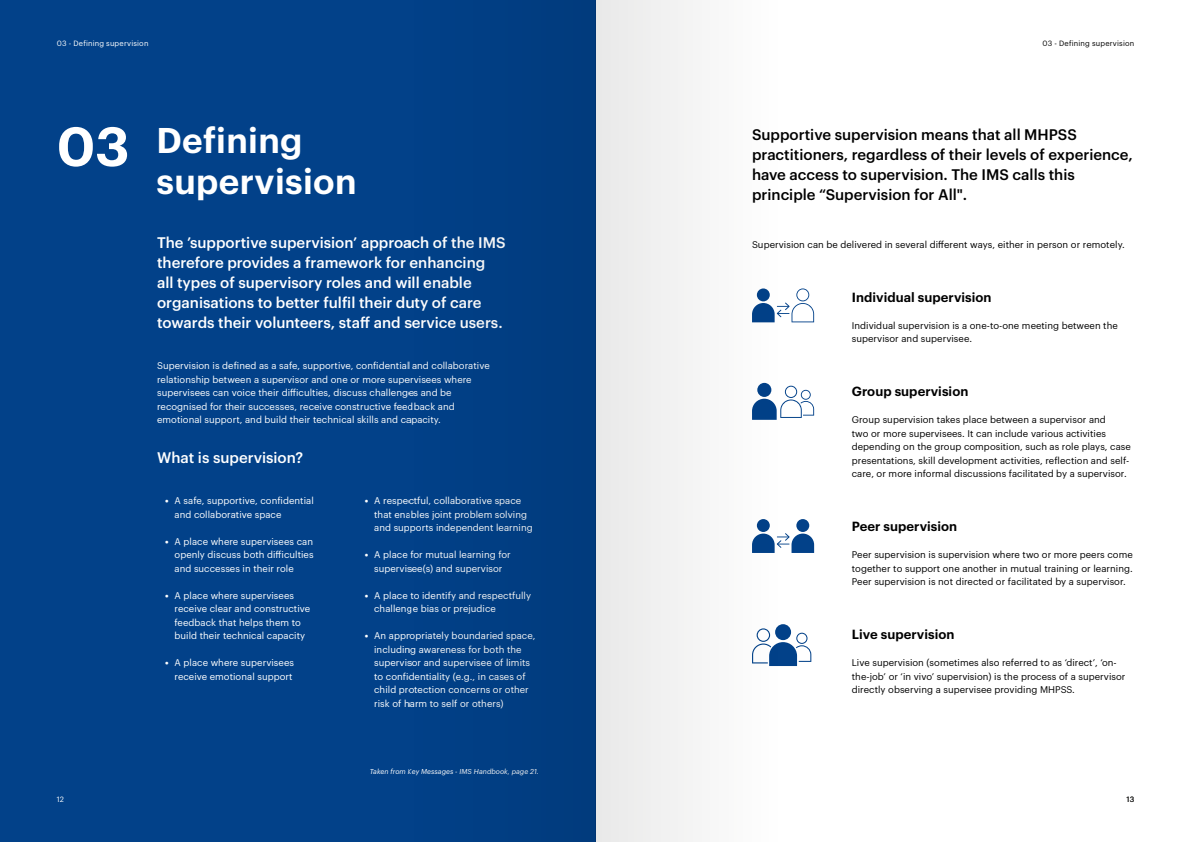
<style>
.page{position:relative;width:1191px;height:842px;background:#fff}
.page>*{position:absolute;margin:0;border:0;box-sizing:border-box;transform-origin:0 0}
.t1{font:600 54px "Graphik";color:#fff}
.t2{font:600 35px/40.5px "Graphik";letter-spacing:.01em;color:#fff}
.t3{font:500 15px/20px "Graphik";color:#fff}
.t4{font:500 15px/20px "Graphik";color:#000}
.t5{font:600 13px "Graphik";letter-spacing:.005em;color:#000}
.t6{font:9.5px/13.5px "Graphik";letter-spacing:.005em;color:#fff}
.t7{font:9.5px/13.5px "Graphik";letter-spacing:.005em;color:#000}
.t8{font:7.5px "Graphik";letter-spacing:.025em;color:#fff}
.t9{font:7.5px "Graphik";letter-spacing:.025em;color:#000}
.t10{font:italic 7px "Graphik";letter-spacing:.005em;color:#fff}
.s1{font-weight:700}
</style>
<div class="page">
<div style="left:0;top:0;width:595px;height:842px;background:#024189"></div>
<div style="left:796px;top:519px;width:13px;height:13px;background:#024189;border-radius:50%"></div>
<svg style="left:781px;top:533px;width:33px;height:20px"></svg>
<svg style="left:781px;top:386px;width:33px;height:32px"></svg>
<svg style="left:781px;top:288px;width:33px;height:34px"></svg>
<svg style="left:775px;top:624px;width:16px;height:16px"></svg>
<svg style="left:781px;top:628px;width:30px;height:38px"></svg>
<div style="left:595px;top:0;width:186px;height:842px;background:#f4f4f3"></div>
<div style="left:410px;top:0;width:185px;height:842px;background:#013e83"></div>
<p class="t8" style="left:57px;top:37px;width:93px">03 - Defining supervision</p>
<p class="t9" style="left:1042px;top:37px;width:93px">03 - Defining supervision</p>
<h1 class="t1" style="left:57px;top:105px;width:74px">03</h1>
<h2 class="t2" style="left:156px;top:117px;width:202px">Defining supervision</h2>
<p class="t3" style="left:157px;top:231px;width:350px">The ’supportive supervision’ approach of the IMS therefore provides a framework for enhancing<br>all types of supervisory roles and will enable organisations to better fulfil their duty of care towards their volunteers, staff and service users.</p>
<p class="t6" style="left:157px;top:358px;width:334px">Supervision is defined as a safe, supportive, confidential and collaborative relationship between a supervisor and one or more supervisees where supervisees can voice their difficulties, discuss challenges and be recognised for their successes, receive constructive feedback and emotional support, and build their technical skills and capacity.</p>
<h3 class="t3" style="left:157px;top:446px;width:148px">What is supervision?</h3>
<p class="t6" style="left:174px;top:493px;width:141px;text-indent:-10px"><span class="s1">•</span> A safe, supportive, confidential and collaborative space</p>
<p class="t6" style="left:174px;top:534px;width:141px;text-align:justify;text-indent:-10px"><span class="s1">•</span> A place where supervisees can openly discuss both difficulties and successes in their role</p>
<p class="t6" style="left:174px;top:588px;width:137px;text-indent:-10px"><span class="s1">•</span> A place where supervisees receive clear and constructive feedback that helps them to build their technical capacity</p>
<p class="t6" style="left:165px;top:655px;width:130px;text-align:right"><span class="s1">•</span> A place where supervisees receive emotional support</p>
<p class="t6" style="left:374px;top:493px;width:160px;text-indent:-10px"><span class="s1">•</span> A respectful, collaborative space that enables joint problem solving and supports independent learning</p>
<p class="t6" style="left:365px;top:547px;width:148px;text-align:center"><span class="s1">•</span> A place for mutual learning for supervisee(s) and supervisor</p>
<p class="t6" style="left:374px;top:588px;width:158px;text-indent:-10px"><span class="s1">•</span> A place to identify and respectfully challenge bias or prejudice</p>
<p class="t6" style="left:374px;top:628px;width:163px;text-indent:-10px"><span class="s1">•</span> An appropriately boundaried space, including awareness for both the supervisor and supervisee of limits to confidentiality (e.g., in cases of child protection concerns or other risk of harm to self or others)</p>
<p class="t10" style="left:370px;top:766px;width:170px">Taken from Key Messages - IMS Handbook, page 21.</p>
<h3 class="t4" style="left:752px;top:123px;width:382px">Supportive supervision means that all MHPSS practitioners, regardless of their levels of experience, have access to supervision. The IMS calls this principle “Supervision for All".</h3>
<p class="t7" style="left:752px;top:237px;width:374px">Supervision can be delivered in several different ways, either in person or remotely.</p>
<h3 class="t5" style="left:852px;top:287px;width:141px">Individual supervision</h3>
<p class="t7" style="left:852px;top:318px;width:267px">Individual supervision is a one-to-one meeting between the supervisor and supervisee.</p>
<h3 class="t5" style="left:852px;top:381px;width:118px">Group supervision</h3>
<p class="t7" style="left:852px;top:412px;width:280px">Group supervision takes place between a supervisor and<br>two or more supervisees. It can include various activities depending on the group composition, such as role plays, case presentations, skill development activities, reflection and self&shy;care, or more informal discussions facilitated by a supervisor.</p>
<h3 class="t5" style="left:852px;top:516px;width:107px">Peer supervision</h3>
<p class="t7" style="left:852px;top:547px;width:282px;text-align:justify">Peer supervision is supervision where two or more peers come together to support one another in mutual training or learning.<br>Peer supervision is not directed or facilitated by a supervisor.</p>
<h3 class="t5" style="left:852px;top:624px;width:104px">Live supervision</h3>
<p class="t7" style="left:852px;top:655px;width:275px">Live supervision (sometimes also referred to as ‘direct’, ‘on&shy;the-job’ or ‘in vivo’ supervision) is the process of a supervisor directly observing a supervisee providing MHPSS.</p>
<p class="t8" style="left:57px;top:794px;width:9px">12</p>
<p class="t9" style="left:1126px;top:794px;width:9px">13</p>
</div>
